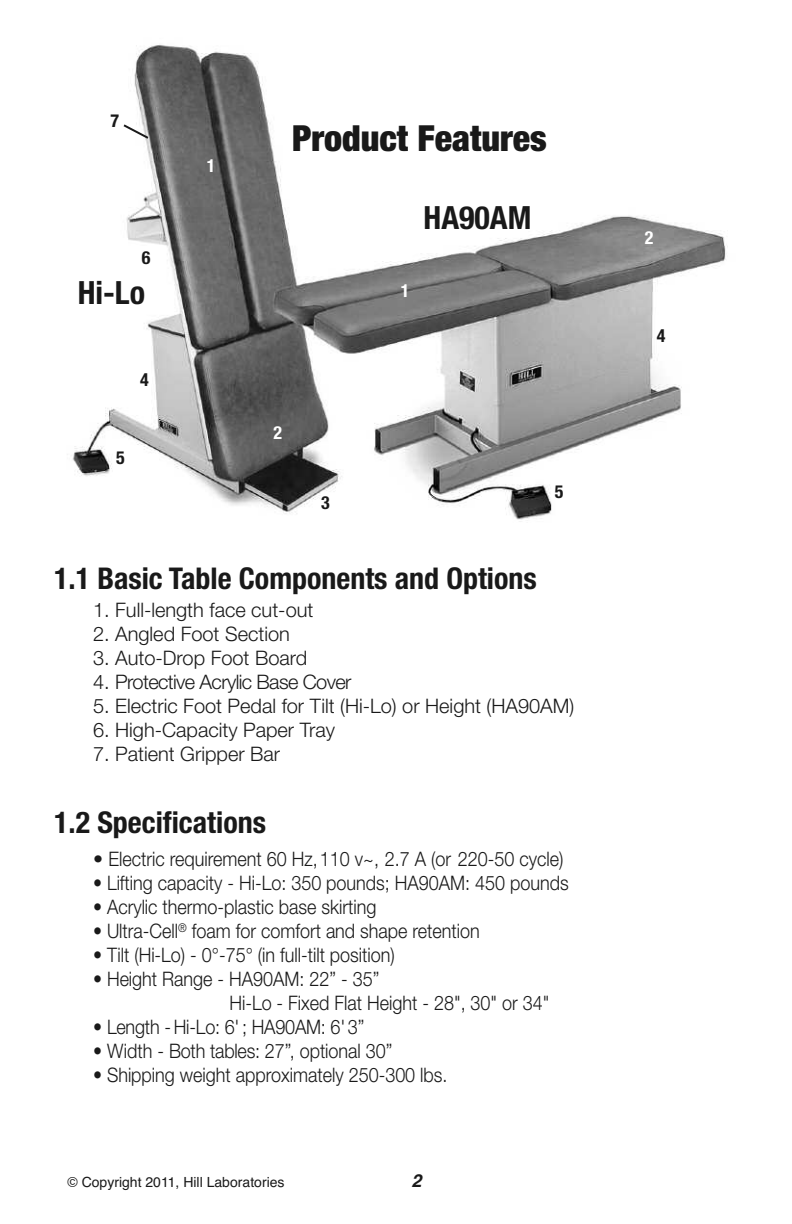
<style>
.page{position:relative;width:792px;height:1224px;background:#fff}
.page>*{position:absolute;margin:0;border:0;box-sizing:border-box;transform-origin:0 0}
.t1{font:900 condensed 36px "Helvetica Neue";color:#191919}
.t2{font:700 condensed 32px "Helvetica Neue";color:#191919}
.t3{font:700 condensed 30px "Helvetica Neue";color:#191919}
.t4{font:300 20px/24px "Helvetica Neue";color:#191919;scale:.9 1}
.t5{font:300 20px "Helvetica Neue";color:#191919}
.t6{font:300 20px "Helvetica Neue";letter-spacing:-.03em;color:#191919}
.t7{font:700 condensed 18px "Helvetica Neue";color:#191919}
.t8{font:700 condensed 18px "Helvetica Neue";color:#fff}
.t9{font:italic 700 18px "Helvetica";color:#191919}
.t10{font:14px "Helvetica";color:#191919}
</style>
<div class="page">
<img style="left:72px;top:44px;width:656px;height:478px">
<svg style="left:121px;top:123px;width:30px;height:18px"></svg>
<p class="t7" style="left:111px;top:109px;width:10px">7</p>
<p class="t7" style="left:142px;top:246px;width:10px">6</p>
<h2 class="t2" style="left:78px;top:273px;width:69px">Hi-Lo</h2>
<p class="t7" style="left:140px;top:369px;width:10px">4</p>
<p class="t7" style="left:116px;top:446px;width:10px">5</p>
<p class="t8" style="left:207px;top:154px;width:10px">1</p>
<h1 class="t1" style="left:292px;top:116px;width:256px">Product Features</h1>
<h2 class="t2" style="left:424px;top:198px;width:109px">HA90AM</h2>
<p class="t8" style="left:401px;top:280px;width:10px">1</p>
<p class="t8" style="left:273px;top:421px;width:10px">2</p>
<p class="t7" style="left:321px;top:492px;width:10px">3</p>
<p class="t7" style="left:555px;top:481px;width:10px">5</p>
<h3 class="t3" style="left:54px;top:560px;width:484px">1.1 Basic Table Components and Options</h3>
<p class="t5" style="left:93px;top:603px;width:222px">1. Full-length face cut-out</p>
<p class="t5" style="left:93px;top:627px;width:198px">2. Angled Foot Section</p>
<p class="t5" style="left:93px;top:651px;width:216px">3. Auto-Drop Foot Board</p>
<p class="t6" style="left:93px;top:675px;width:260px">4. Protective Acrylic Base Cover</p>
<p class="t5" style="left:93px;top:699px;width:483px">5. Electric Foot Pedal for Tilt (Hi-Lo) or Height (HA90AM)</p>
<p class="t5" style="left:93px;top:723px;width:243px">6. High-Capacity Paper Tray</p>
<p class="t5" style="left:93px;top:747px;width:189px">7. Patient Gripper Bar</p>
<h3 class="t3" style="left:54px;top:804px;width:213px">1.2 Specifications</h3>
<p class="t5" style="left:93px;top:851px;width:472px">• Electric requirement 60 Hz,110 v~, 2.7 A (or 220-50 cycle)</p>
<p class="t4" style="left:93px;top:872px;width:530px">• Lifting capacity - Hi-Lo: 350 pounds; HA90AM: 450 pounds</p>
<p class="t4" style="left:93px;top:896px;width:316px">• Acrylic thermo-plastic base skirting</p>
<p class="t4" style="left:93px;top:920px;width:431px">• Ultra-Cell<sup>®</sup> foam for comfort and shape retention</p>
<p class="t4" style="left:93px;top:944px;width:337px">• Tilt (Hi-Lo) - 0°-75° (in full-tilt position)</p>
<p class="t4" style="left:229px;top:968px;width:357px;text-indent:-136px">• Height Range - HA90AM: 22” - 35”<br>Hi-Lo - Fixed Flat Height - 28", 30" or 34"</p>
<p class="t4" style="left:93px;top:1016px;width:303px">• Length - Hi-Lo: 6'; HA90AM: 6' 3”</p>
<p class="t4" style="left:93px;top:1040px;width:334px">• Width - Both tables: 27”, optional 30”</p>
<p class="t4" style="left:93px;top:1064px;width:395px">• Shipping weight approximately 250-300 lbs.</p>
<p class="t10" style="left:68px;top:1174px;width:219px">© Copyright 2011, Hill Laboratories</p>
<p class="t9" style="left:412px;top:1170px;width:12px">2</p>
<p class="t8" style="left:645px;top:227px;width:10px">2</p>
<p class="t7" style="left:657px;top:324px;width:10px">4</p>
</div>
